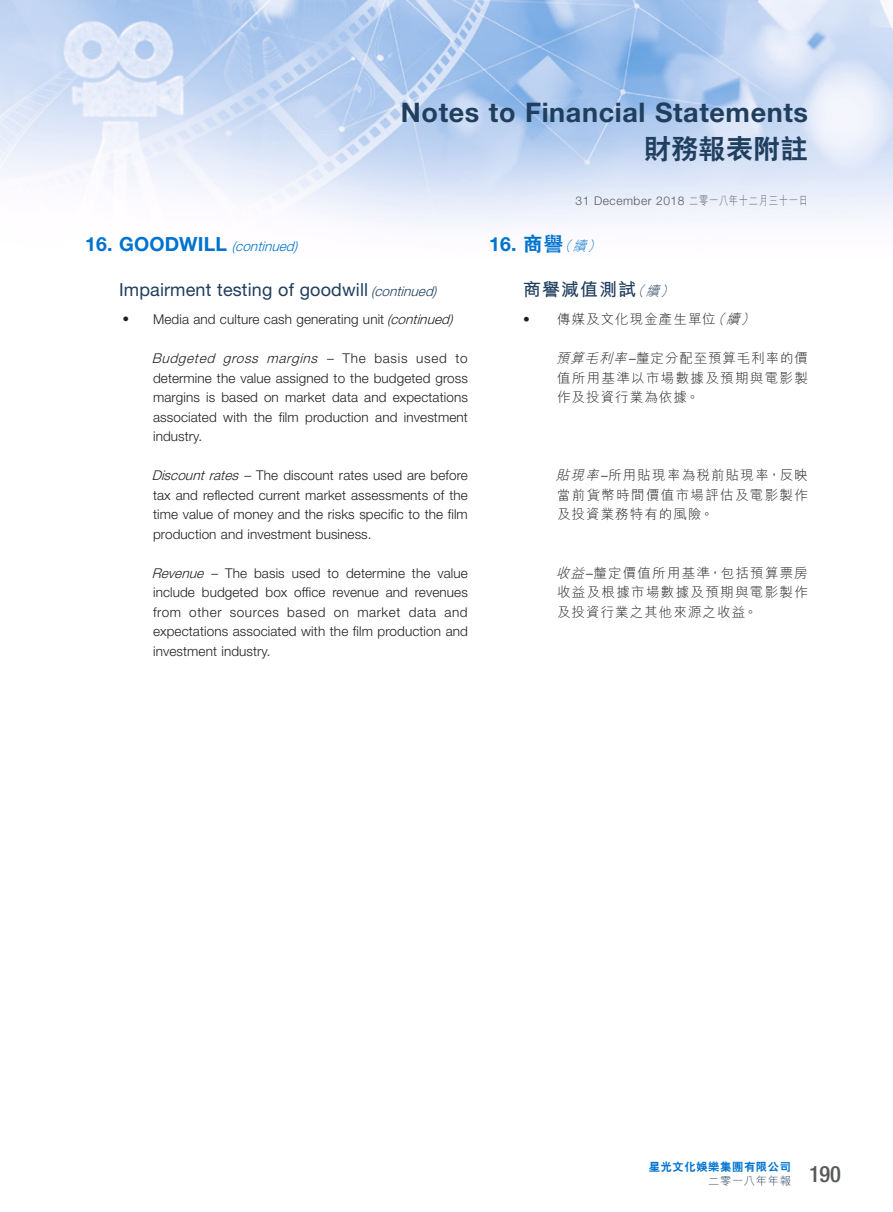
<style>
.page{position:relative;width:893px;height:1212px;background:#fff}
.page>*{position:absolute;margin:0;border:0;box-sizing:border-box;transform-origin:0 0}
.t1{font:700 27px "Helvetica Neue LT Std";letter-spacing:.025em;color:#203e5e}
.t2{font:800 27px "C Hei 2 HK";letter-spacing:.015em;color:#203e5e}
.t3{font:500 condensed 22.5px "Helvetica Neue LT Std";color:#57585a}
.Heading_1{font:700 19.5px "Helvetica Neue LT Std";letter-spacing:.01em;color:#0073ce}
.C_Heading_1{font:700 19.5px "Helvetica Neue LT Std";color:#0073ce}
.Heading_2{font:18px "Helvetica Neue LT Std";letter-spacing:.01em;color:#203e5e}
.C_Heading_2{font:700 18px "M Hei HK";letter-spacing:.06em;color:#203e5e}
.Body_Text{font:300 13.5px/19.5px "Helvetica Neue LT Std";letter-spacing:.01em;color:#231f20}
.C_Body_Text{font:300 13.5px/19.5px "M Hei HK";letter-spacing:.09em;color:#231f20;text-align:justify}
.Body_Text-2{font:italic 300 13.5px "Helvetica Neue LT Std";color:#231f20}
.Heading_1-2{font:italic 300 13.5px "Helvetica Neue LT Std";color:#0073ce}
.Heading_2-2{font:italic 300 13.5px "Helvetica Neue LT Std";color:#203e5e}
.Body_Text-3{font:300 13.5px "Helvetica Neue LT Std";letter-spacing:.04em;color:#231f20}
.C_Heading_1-2{font:italic 300 13.5px "M Hei HK";color:#0073ce}
.C_Heading_2-2{font:italic 300 13.5px "M Hei HK";color:#203e5e}
.C_Body_Text-2{font:italic 300 13.5px "M Hei HK";color:#231f20}
.C_Body_Text-3{font:300 13.5px "Helvetica Neue LT Std";color:#231f20}
.Body_Text-4{font:300 13.5px "M Hei HK";color:#231f20}
.t4{font:300 12px "Helvetica Neue LT Std";letter-spacing:.045em;color:#57585a}
.t5{font:800 11.25px "C Hei 2 HK";letter-spacing:.06em;color:#0073ce}
.t6{font:300 11.25px "M Hei HK";letter-spacing:.06em;color:#203e5e}
.s1{font-family:"M Hei HK"}
.s2{font-family:"C Hei 2 HK";font-weight:800}
.s3{font-style:italic}
.s4{font-style:normal}
.s5{font-family:"Helvetica Neue LT Std"}
</style>
<div class="page">
<img style="left:0;top:0;width:893px;height:224px">
<h1 class="t1" style="left:401px;top:95px;width:409px">Notes to Financial Statements</h1>
<h1 class="t2" style="left:644px;top:135px;width:165px">財務報表附註</h1>
<p class="t4" style="left:576px;top:193px;width:234px">31 December 2018 <span class="s1">二零一八年十二月三十一日</span></p>
<p class="Heading_1" style="left:85px;top:232px;width:143px">16. GOODWILL</p>
<p class="Heading_1-2" style="left:232px;top:238px;width:9px">(</p>
<p class="Heading_1-2" style="left:294px;top:238px;width:5px">(</p>
<p class="Heading_1-2" style="left:235px;top:238px;width:64px">continued</p>
<p class="C_Heading_1" style="left:489px;top:232px;width:76px">16. <span class="s2">商譽</span></p>
<p class="C_Heading_1-2" style="left:573px;top:239px;width:19px">續</p>
<p class="C_Heading_1-2" style="left:558px;top:239px;width:19px">（</p>
<p class="C_Heading_1-2" style="left:587px;top:239px;width:19px">(</p>
<p class="Heading_2" style="left:119px;top:279px;width:251px">Impairment testing of goodwill</p>
<p class="Heading_2-2" style="left:371px;top:283px;width:9px">(</p>
<p class="Heading_2-2" style="left:433px;top:283px;width:5px">(</p>
<p class="Heading_2-2" style="left:374px;top:283px;width:64px">continued</p>
<p class="Body_Text-4" style="left:119px;top:312px;width:15px">‧</p>
<p class="Body_Text" style="left:153px;top:309px;width:243px">Media and culture cash generating unit <span class="s3">(</span></p>
<p class="Body_Text-2" style="left:449px;top:311px;width:5px">(</p>
<p class="Body_Text-2" style="left:390px;top:311px;width:64px">continued</p>
<p class="Body_Text-2" style="left:152px;top:350px;width:184px">Budgeted gross margins <span class="s4">–</span></p>
<p class="Body_Text" style="left:153px;top:368px;width:316px">determine the value assigned to the budgeted gross</p>
<p class="Body_Text" style="left:393px;top:387px;width:77px">expectations</p>
<p class="Body_Text" style="left:342px;top:348px;width:25px">The</p>
<p class="Body_Text" style="left:374px;top:348px;width:35px">basis</p>
<p class="Body_Text" style="left:416px;top:348px;width:32px">used</p>
<p class="Body_Text" style="left:455px;top:348px;width:14px">to</p>
<p class="Body_Text" style="left:153px;top:387px;width:48px">margins</p>
<p class="Body_Text" style="left:206px;top:387px;width:11px">is</p>
<p class="Body_Text" style="left:221px;top:387px;width:38px">based</p>
<p class="Body_Text" style="left:285px;top:387px;width:42px">market</p>
<p class="Body_Text" style="left:332px;top:387px;width:28px">data</p>
<p class="Body_Text" style="left:364px;top:387px;width:24px">and</p>
<p class="Body_Text" style="left:264px;top:387px;width:16px">on</p>
<p class="Body_Text" style="left:153px;top:407px;width:65px">associated industry.</p>
<p class="Body_Text" style="left:152px;top:465px;width:318px;text-align:justify"><span class="s3">Discountrates</span>– The discount rates used are before tax and reflected current market assessments of the time value of money and the risks specific to the film production and investment business.</p>
<p class="Body_Text" style="left:437px;top:563px;width:32px">value</p>
<p class="Body_Text" style="left:223px;top:407px;width:26px">with</p>
<p class="Body_Text" style="left:254px;top:407px;width:20px">the</p>
<p class="Body_Text" style="left:279px;top:407px;width:22px">film</p>
<p class="Body_Text" style="left:305px;top:407px;width:65px">production</p>
<p class="Body_Text" style="left:375px;top:407px;width:24px">and</p>
<p class="Body_Text" style="left:404px;top:407px;width:65px">investment</p>
<p class="Body_Text-2" style="left:152px;top:565px;width:68px">Revenue <span class="s4">–</span></p>
<p class="Body_Text" style="left:225px;top:563px;width:23px">The</p>
<p class="Body_Text" style="left:254px;top:563px;width:32px">basis</p>
<p class="Body_Text" style="left:292px;top:563px;width:30px">used</p>
<p class="Body_Text" style="left:346px;top:563px;width:60px">determine</p>
<p class="Body_Text" style="left:412px;top:563px;width:20px">the</p>
<p class="Body_Text" style="left:328px;top:563px;width:13px">to</p>
<p class="Body_Text" style="left:153px;top:582px;width:43px">include</p>
<p class="Body_Text" style="left:202px;top:582px;width:58px">budgeted</p>
<p class="Body_Text" style="left:265px;top:582px;width:23px">box</p>
<p class="Body_Text" style="left:294px;top:582px;width:33px">office</p>
<p class="Body_Text" style="left:386px;top:582px;width:24px">and</p>
<p class="Body_Text" style="left:332px;top:582px;width:48px">revenue</p>
<p class="Body_Text" style="left:415px;top:582px;width:55px">revenues</p>
<p class="Body_Text" style="left:153px;top:602px;width:316px">from<br>expectations associated with the film production and investment industry.</p>
<p class="Body_Text" style="left:189px;top:602px;width:34px">other</p>
<p class="Body_Text" style="left:287px;top:602px;width:40px">based</p>
<p class="Body_Text" style="left:357px;top:602px;width:45px">market</p>
<p class="Body_Text" style="left:409px;top:602px;width:29px">data</p>
<p class="Body_Text" style="left:444px;top:602px;width:25px">and</p>
<p class="Body_Text-3" style="left:230px;top:604px;width:51px">sources</p>
<p class="Body_Text" style="left:334px;top:602px;width:17px">on</p>
<p class="C_Heading_2" style="left:523px;top:277px;width:115px">商譽減值測試</p>
<p class="C_Heading_2-2" style="left:646px;top:284px;width:19px">續</p>
<p class="C_Heading_2-2" style="left:631px;top:284px;width:19px">（</p>
<p class="C_Heading_2-2" style="left:660px;top:284px;width:19px">(</p>
<p class="C_Body_Text-3" style="left:523px;top:311px;width:8px">•</p>
<p class="C_Body_Text-2" style="left:711px;top:312px;width:34px">（續</p>
<p class="C_Body_Text-2" style="left:741px;top:312px;width:19px">(</p>
<p class="C_Body_Text" style="left:557px;top:309px;width:161px">傳媒及文化現金產生單位</p>
<p class="C_Body_Text" style="left:556px;top:348px;width:254px"><span class="s3">預算毛利率</span><span class="s5">–</span>釐定分配至預算毛利率的價值所用基準以市場數據及預期與電影製作及投資行業為依據。</p>
<p class="C_Body_Text" style="left:556px;top:465px;width:254px"><span class="s3">貼現率</span><span class="s5">–</span>所用貼現率為稅前貼現率，反映當前貨幣時間價值市場評估及電影製作及投資業務特有的風險。</p>
<p class="C_Body_Text" style="left:556px;top:563px;width:254px"><span class="s3">收益</span><span class="s5">–</span>釐定價值所用基準，包括預算票房收益及根據市場數據及預期與電影製作及投資行業之其他來源之收益。</p>
<p class="t5" style="left:649px;top:1161px;width:144px">星光文化娛樂集團有限公司</p>
<h2 class="t3" style="left:809px;top:1160px;width:33px">190</h2>
<p class="t6" style="left:708px;top:1175px;width:84px">二零一八年年報</p>
</div>
